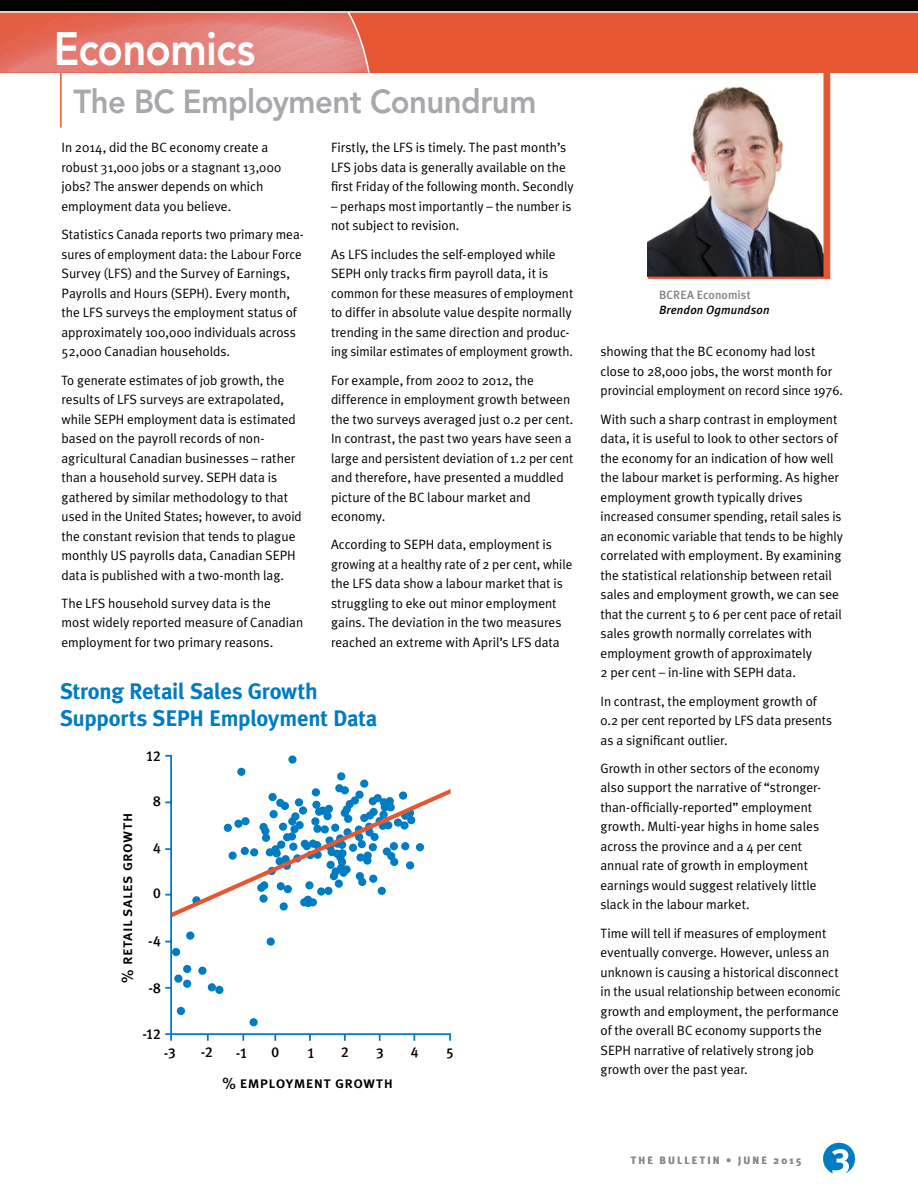
<style>
.page{position:relative;width:918px;height:1188px;background:#fff}
.page>*{position:absolute;margin:0;border:0;box-sizing:border-box;transform-origin:0 0}
.t1{font:800 46.5px "Avenir LT Std";letter-spacing:-.02em;color:#fff;scale:.9 1}
.t2{font:800 33px "Avenir LT Std";letter-spacing:-.015em;color:#a7a8ab;scale:.94 1}
.t3{font:700 22.5px/27px "Meta Plus";letter-spacing:-.01em;color:#007cc3}
.t4{font:16.2px "Meta Plus Medium Caps";letter-spacing:.015em;color:#000}
.t5{font:14.4px "Meta Plus Medium Caps";color:#000}
.t6{font:13.5px/19.5px "Meta Plus Normal";color:#000}
.t7{font:italic 500 12px "Meta Plus";letter-spacing:.015em;color:#000}
.t8{font:500 12px "Meta Plus";letter-spacing:.01em;color:#808184}
.t9{font:700 10.5px "Meta Plus";letter-spacing:.21em;color:#898b8e}
</style>
<div class="page">
<svg style="left:823px;top:1143px;width:32px;height:30px"></svg>
<div style="left:0;top:12px;width:918px;height:61px;background:#e65632"></div>
<img style="left:0;top:13px;width:346px;height:60px">
<div style="left:0;top:0;width:918px;height:12px;background:#000"></div>
<hr style="left:0;top:11px;width:918px;height:2px;background:#fff">
<svg style="left:346px;top:11px;width:25px;height:62px"></svg>
<hr style="left:60px;top:73px;width:2px;height:55px;background:#e65632">
<img style="left:648px;top:83px;width:176px;height:194px">
<hr style="left:648px;top:277px;width:182px;height:2px;background:#e65632">
<div style="left:824px;top:73px;width:6px;height:205px;background:#e65632"></div>
<svg style="left:165px;top:754px;width:287px;height:287px"></svg>
<h1 class="t1" style="left:54px;top:21px;width:225px">Economics</h1>
<h2 class="t2" style="left:73px;top:82px;width:494px">The BC Employment Conundrum</h2>
<p class="t6" style="left:62px;top:138px;width:221px">In 2014, did the BC economy create a robust 31,000 jobs or a stagnant 13,000 jobs? The answer depends on which employment data you believe.</p>
<p class="t6" style="left:62px;top:225px;width:244px">Statistics Canada reports two primary mea&shy;sures of employment data: the Labour Force Survey (LFS) and the Survey of Earnings, Payrolls and Hours (SEPH). Every month, the LFS surveys the employment status of approximately 100,000 individuals across 52,000 Canadian households.</p>
<p class="t6" style="left:62px;top:370px;width:242px">To generate estimates of job growth, the results of LFS surveys are extrapolated, while SEPH employment data is estimated based on the payroll records of non&shy;agricultural Canadian businesses – rather than a household survey. SEPH data is gathered by similar methodology to that used in the United States; however, to avoid the constant revision that tends to plague monthly US payrolls data, Canadian SEPH data is published with a two-month lag.</p>
<p class="t6" style="left:62px;top:593px;width:243px">The LFS household survey data is the<br>most widely reported measure of Canadian employment for two primary reasons.</p>
<p class="t6" style="left:331px;top:138px;width:244px">Firstly, the LFS is timely. The past month’s<br>LFS jobs data is generally available on the first Friday of the following month. Secondly</p>
<p class="t6" style="left:331px;top:196px;width:242px">– perhaps most importantly – the number is not subject to revision.</p>
<p class="t6" style="left:331px;top:244px;width:244px">As LFS includes the self-employed while SEPH only tracks firm payroll data, it is common for these measures of employment to differ in absolute value despite normally trending in the same direction and produc&shy;ing similar estimates of employment growth.</p>
<p class="t6" style="left:331px;top:370px;width:244px">For example, from 2002 to 2012, the difference in employment growth between the two surveys averaged just 0.2 per cent.<br>In contrast, the past two years have seen a large and persistent deviation of 1.2 per cent and therefore, have presented a muddled picture of the BC labour market and economy.</p>
<p class="t6" style="left:331px;top:535px;width:243px">According to SEPH data, employment is growing at a healthy rate of 2 per cent, while the LFS data show a labour market that is struggling to eke out minor employment gains. The deviation in the two measures reached an extreme with April’s LFS data</p>
<h3 class="t3" style="left:60px;top:677px;width:319px">Strong Retail Sales Growth<br>Supports SEPH Employment Data</h3>
<p class="t5" style="left:146px;top:747px;width:16px">12</p>
<p class="t4" style="left:117px;top:983px;width:171px;rotate:-90deg">% retail sales growth</p>
<p class="t5" style="left:153px;top:793px;width:9px">8</p>
<p class="t5" style="left:153px;top:840px;width:9px">4</p>
<p class="t5" style="left:153px;top:885px;width:9px">0</p>
<p class="t5" style="left:148px;top:932px;width:14px">-4</p>
<p class="t5" style="left:148px;top:980px;width:14px">-8</p>
<p class="t5" style="left:142px;top:1025px;width:20px">-12</p>
<p class="t5" style="left:164px;top:1044px;width:13px">-3</p>
<p class="t5" style="left:201px;top:1044px;width:13px">-2</p>
<p class="t5" style="left:236px;top:1044px;width:13px">-1</p>
<p class="t5" style="left:271px;top:1044px;width:9px">0</p>
<p class="t5" style="left:307px;top:1044px;width:9px">1</p>
<p class="t5" style="left:341px;top:1044px;width:9px">2</p>
<p class="t5" style="left:376px;top:1044px;width:9px">3</p>
<p class="t5" style="left:411px;top:1044px;width:9px">4</p>
<p class="t5" style="left:446px;top:1044px;width:9px">5</p>
<p class="t4" style="left:223px;top:1073px;width:172px">% employment growth</p>
<p class="t8" style="left:659px;top:288px;width:93px">BCREA Economist</p>
<p class="t7" style="left:659px;top:303px;width:112px">Brendon Ogmundson</p>
<p class="t6" style="left:601px;top:342px;width:244px">showing that the BC economy had lost close to 28,000 jobs, the worst month for provincial employment on record since 1976.</p>
<p class="t6" style="left:601px;top:409px;width:244px">With such a sharp contrast in employment data, it is useful to look to other sectors of the economy for an indication of how well the labour market is performing. As higher employment growth typically drives increased consumer spending, retail sales is an economic variable that tends to be highly correlated with employment. By examining the statistical relationship between retail sales and employment growth, we can see that the current 5 to 6 per cent pace of retail sales growth normally correlates with employment growth of approximately<br>2 per cent – in-line with SEPH data.</p>
<p class="t6" style="left:601px;top:691px;width:233px">In contrast, the employment growth of<br>0.2 per cent reported by LFS data presents as a significant outlier.</p>
<p class="t6" style="left:601px;top:758px;width:222px">Growth in other sectors of the economy also support the narrative of “stronger&shy;than-officially-reported” employment growth. Multi-year highs in home sales across the province and a 4 per cent annual rate of growth in employment earnings would suggest relatively little slack in the labour market.</p>
<p class="t6" style="left:601px;top:923px;width:242px">Time will tell if measures of employment eventually converge. However, unless an unknown is causing a historical disconnect in the usual relationship between economic growth and employment, the performance of the overall BC economy supports the SEPH narrative of relatively strong job growth over the past year.</p>
<p class="t9" style="left:631px;top:1154px;width:172px">The B ulleti n • June 2015</p>
</div>
